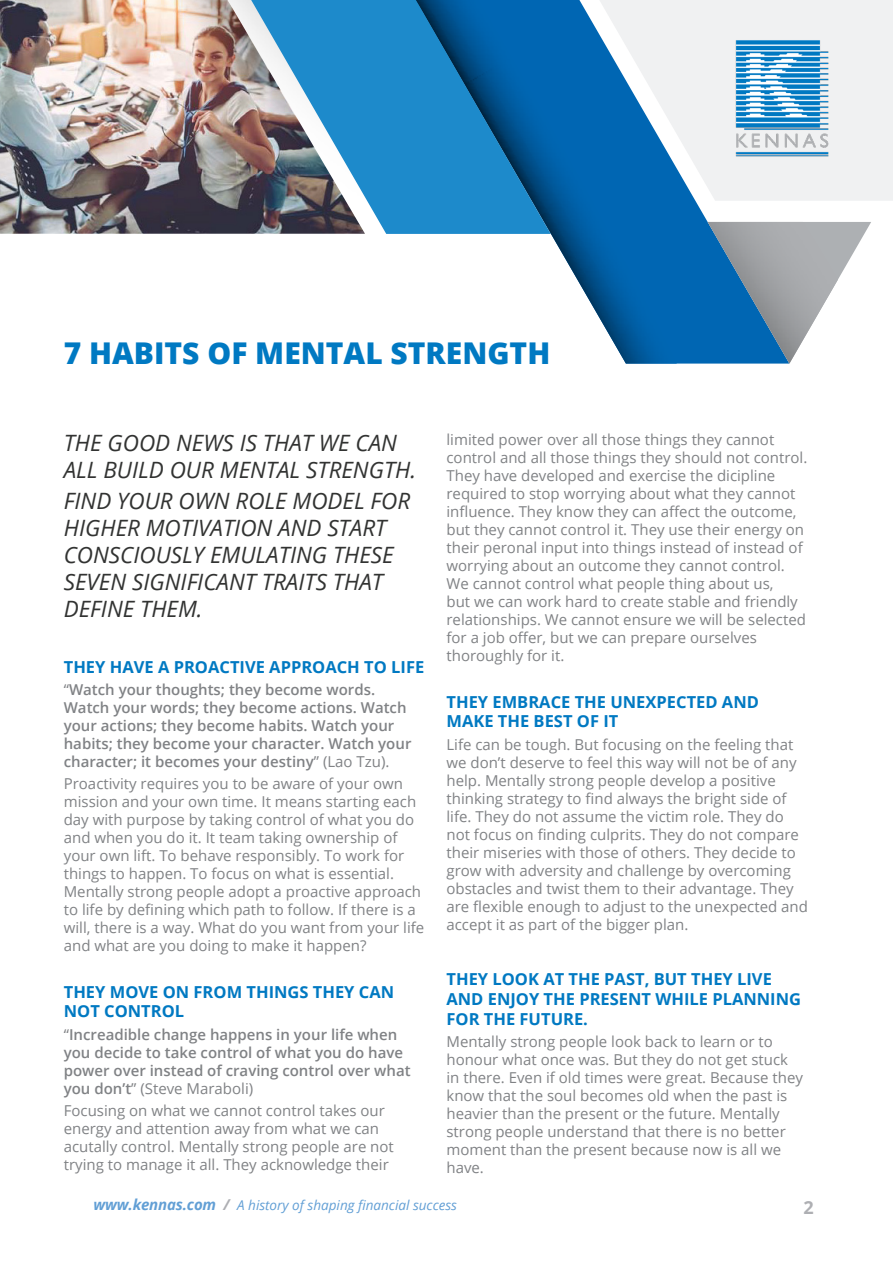
<style>
.page{position:relative;width:893px;height:1263px;background:#fff}
.page>*{position:absolute;margin:0;border:0;box-sizing:border-box;transform-origin:0 0}
.t1{font:800 30px "Open Sans";color:#0079c2}
.Body_Copy{font:italic 22.5px/27px "Open Sans";color:#323332}
.t2{font:700 18px "Open Sans";color:#aeafb3}
.Body_Copy-2{font:700 16.5px/19.8px "Open Sans";color:#0079c2}
.Body_Copy-3{font:15px/18px "Open Sans";color:#808285}
.Body_Copy-4{font:600 15px/18px "Open Sans";color:#808285}
.t3{font:italic 13.5px "Open Sans";color:#629fd5}
.s1{font-weight:400}
.s2{font-weight:700;font-size:15px}
.s3{font-weight:700;font-size:15px;color:#aeafb3}
</style>
<div class="page">
<div style="left:789px;top:0;width:104px;height:201px;background:#f0f1f2"></div>
<svg style="left:677px;top:0;width:112px;height:364px;fill:#f0f1f2"></svg>
<div style="left:365px;top:0;width:43px;height:234px;background:#1d8acb"></div>
<svg style="left:838px;top:222px;width:33px;height:57px"></svg>
<img style="left:408px;top:0;width:269px;height:364px">
<img style="left:365px;top:211px;width:22px;height:22px">
<img style="left:708px;top:222px;width:130px;height:142px">
<img style="left:420px;top:7px;width:130px;height:225px">
<img style="left:735px;top:37px;width:95px;height:121px">
<img style="left:0;top:0;width:365px;height:234px">
<img style="left:161px;top:0;width:189px;height:211px">
<p class="t1" style="left:64px;top:330px;width:488px">7 HABITS OF MENTAL STRENGTH</p>
<p class="Body_Copy" style="left:64px;top:429px;width:354px">THE GOOD NEWS IS THAT WE CAN<br>ALL BUILD OUR MENTAL STRENGTH.</p>
<p class="Body_Copy" style="left:64px;top:487px;width:348px">FIND YOUR OWN ROLE MODEL FOR<br>HIGHER MOTIVATION AND START<br>CONSCIOUSLY EMULATING THESE<br>SEVEN SIGNIFICANT TRAITS THAT<br>DEFINE THEM.</p>
<p class="Body_Copy-2" style="left:64px;top:656px;width:362px">THEY HAVE A PROACTIVE APPROACH TO LIFE</p>
<p class="Body_Copy-4" style="left:64px;top:680px;width:349px"><span class="s1">“</span>Watch your thoughts; they become words.<br>Watch your words; they become actions. Watch your actions; they become habits. Watch your habits; they become your character. Watch your character; it becomes your destiny<span class="s1">” (Lao Tzu).</span></p>
<p class="Body_Copy-3" style="left:64px;top:774px;width:362px">Proactivity requires you to be aware of your own mission and your own time. It means starting each day with purpose by taking control of what you do and when you do it. It team taking ownership of your own lift. To behave responsibly. To work for things to happen. To focus on what is essential.<br>Mentally strong people adopt a proactive approach to life by defining which path to follow. If there is a will, there is a way. What do you want from your life and what are you doing to make it happen?</p>
<p class="Body_Copy-2" style="left:64px;top:981px;width:332px">THEY MOVE ON FROM THINGS THEY CAN<br>NOT CONTROL</p>
<p class="Body_Copy-4" style="left:64px;top:1025px;width:348px"><span class="s1">“</span>Increadible change happens in your life when you decide to take control of what you do have power over instead of craving control over what you don’t<span class="s1">” (Steve Maraboli)</span></p>
<p class="Body_Copy-3" style="left:64px;top:1101px;width:332px">Focusing on what we cannot control takes our energy and attention away from what we can acutally control. Mentally strong people are not trying to manage it all. They acknowledge their</p>
<p class="Body_Copy-3" style="left:446px;top:430px;width:362px">limited power over all those things they cannot control and all those things they should not control.<br>They have developed and exercise the dicipline required to stop worrying about what they cannot influence. They know they can affect the outcome, but they cannot control it. They use their energy on their peronal input into things instead of instead of worrying about an outcome they cannot control.<br>We cannot control what people thing about us,<br>but we can work hard to create stable and friendly relationships. We cannot ensure we will be selected for a job offer, but we can prepare ourselves thoroughly for it.</p>
<p class="Body_Copy-2" style="left:446px;top:691px;width:314px">THEY EMBRACE THE UNEXPECTED AND<br>MAKE THE BEST OF IT</p>
<p class="Body_Copy-3" style="left:446px;top:735px;width:363px">Life can be tough. But focusing on the feeling that we don’t deserve to feel this way will not be of any help. Mentally strong people develop a positive thinking strategy to find always the bright side of life. They do not assume the victim role. They do not focus on finding culprits. They do not compare their miseries with those of others. They decide to grow with adversity and challenge by overcoming obstacles and twist them to their advantage. They are flexible enough to adjust to the unexpected and accept it as part of the bigger plan.</p>
<p class="Body_Copy-2" style="left:446px;top:969px;width:356px">THEY LOOK AT THE PAST, BUT THEY LIVE<br>AND ENJOY THE PRESENT WHILE PLANNING<br>FOR THE FUTURE.</p>
<p class="Body_Copy-3" style="left:446px;top:1032px;width:358px">Mentally strong people look back to learn or to honour what once was. But they do not get stuck in there. Even if old times were great. Because they know that the soul becomes old when the past is heavier than the present or the future. Mentally strong people understand that there is no better moment than the present because now is all we have.</p>
<p class="t3" style="left:94px;top:1196px;width:365px"><span class="s2">www.kennas.com</span> <span class="s3">/</span> A history of shaping financial success</p>
<p class="t2" style="left:804px;top:1195px;width:12px">2</p>
</div>
